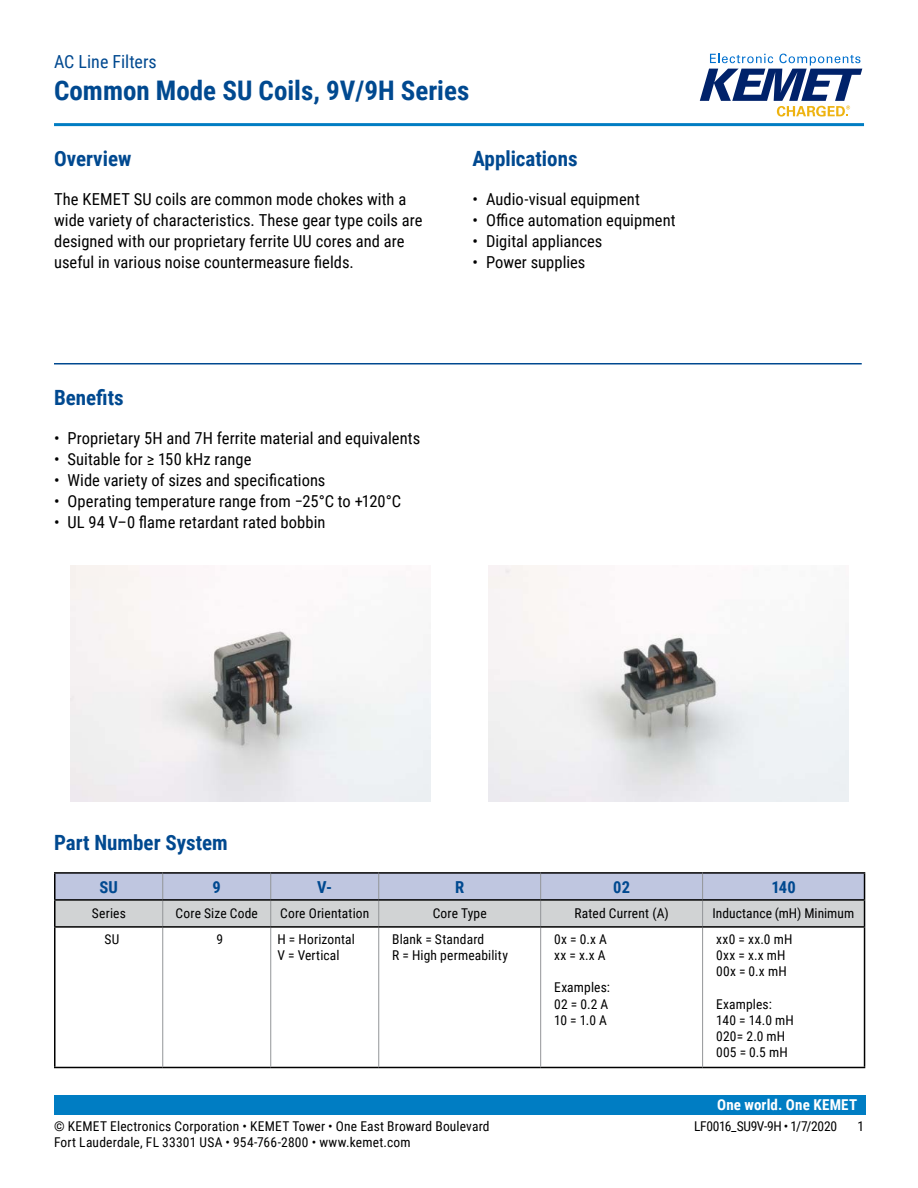
<style>
.page{position:relative;width:918px;height:1188px;background:#fff}
.page>*{position:absolute;margin:0;border:0;box-sizing:border-box;transform-origin:0 0}
.t1{font:700 27px "Roboto Condensed";color:#004990}
.t2{font:700 21px "Roboto Condensed";color:#004990}
.t3{font:18px "Roboto Condensed";color:#004990}
.t4{font:16.5px/21px "Roboto Condensed";letter-spacing:.005em;color:#000}
.t5{font:700 16.5px "Roboto Condensed";letter-spacing:.005em;color:#004990}
.t6{font:700 15px "Roboto Condensed";letter-spacing:.015em;color:#fff}
.t7{font:13.5px/16.2px "Roboto Condensed";letter-spacing:.015em;color:#000}
.t8{font:13.5px "Roboto Condensed";letter-spacing:-.025em;color:#000}
</style>
<div class="page">
<svg style="left:700px;top:54px;width:162px;height:63px"></svg>
<hr style="left:54px;top:123px;width:810px;height:3px;background:#007dc3">
<div style="left:54px;top:1095px;width:811px;height:20px;background:#007dc3"></div>
<hr style="left:54px;top:363px;width:808px;height:1px;background:#004990">
<hr style="left:54px;top:901px;width:2px;height:25px;background:#000">
<hr style="left:54px;top:928px;width:2px;height:139px;background:#000">
<hr style="left:864px;top:928px;width:1px;height:139px;background:#000">
<hr style="left:54px;top:1067px;width:109px;height:1px;background:#000">
<hr style="left:163px;top:1067px;width:108px;height:1px;background:#000">
<hr style="left:271px;top:1067px;width:108px;height:1px;background:#000">
<hr style="left:379px;top:1067px;width:162px;height:1px;background:#000">
<hr style="left:541px;top:1067px;width:162px;height:1px;background:#000">
<hr style="left:703px;top:1067px;width:162px;height:1px;background:#000">
<hr style="left:54px;top:872px;width:109px;height:2px;background:#000">
<hr style="left:54px;top:874px;width:2px;height:25px;background:#000">
<hr style="left:163px;top:872px;width:108px;height:2px;background:#000">
<hr style="left:271px;top:872px;width:108px;height:2px;background:#000">
<hr style="left:379px;top:872px;width:162px;height:2px;background:#000">
<hr style="left:541px;top:872px;width:162px;height:2px;background:#000">
<hr style="left:703px;top:872px;width:162px;height:2px;background:#000">
<hr style="left:162px;top:928px;width:1px;height:139px;background:#939598">
<hr style="left:270px;top:928px;width:1px;height:139px;background:#939598">
<hr style="left:378px;top:928px;width:1px;height:139px;background:#939598">
<hr style="left:540px;top:928px;width:1px;height:139px;background:#939598">
<hr style="left:702px;top:928px;width:1px;height:139px;background:#939598">
<svg style="left:55px;top:873px;width:810px;height:53px;background:#c4c8d5"></svg>
<hr style="left:54px;top:926px;width:109px;height:2px;background:#000">
<hr style="left:163px;top:926px;width:108px;height:2px;background:#000">
<hr style="left:271px;top:926px;width:108px;height:2px;background:#000">
<hr style="left:379px;top:926px;width:162px;height:2px;background:#000">
<hr style="left:541px;top:926px;width:162px;height:2px;background:#000">
<hr style="left:703px;top:926px;width:162px;height:2px;background:#000">
<hr style="left:54px;top:899px;width:109px;height:2px;background:#000">
<hr style="left:163px;top:899px;width:108px;height:2px;background:#000">
<hr style="left:271px;top:899px;width:108px;height:2px;background:#000">
<hr style="left:379px;top:899px;width:162px;height:2px;background:#000">
<hr style="left:541px;top:899px;width:162px;height:2px;background:#000">
<hr style="left:703px;top:899px;width:162px;height:2px;background:#000">
<img style="left:70px;top:566px;width:360px;height:235px">
<img style="left:489px;top:566px;width:360px;height:235px">
<p class="t3" style="left:54px;top:48px;width:104px">AC Line Filters</p>
<h1 class="t1" style="left:54px;top:71px;width:417px">Common Mode SU Coils, 9V/9H Series</h1>
<p class="t2" style="left:54px;top:144px;width:79px">Overview</p>
<p class="t4" style="left:54px;top:188px;width:370px">The KEMET SU coils are common mode chokes with a wide variety of characteristics. These gear type coils are designed with our proprietary ferrite UU cores and are useful in various noise countermeasure fields.</p>
<p class="t2" style="left:54px;top:383px;width:71px">Benefits</p>
<p class="t4" style="left:54px;top:427px;width:368px">• Proprietary 5H and 7H ferrite material and equivalents</p>
<p class="t4" style="left:54px;top:448px;width:199px">• Suitable for ≥ 150 kHz range</p>
<p class="t4" style="left:54px;top:469px;width:273px">• Wide variety of sizes and specifications</p>
<p class="t4" style="left:54px;top:490px;width:349px">• Operating temperature range from −25°C to +120°C</p>
<p class="t4" style="left:54px;top:511px;width:273px">• UL 94 V–0 flame retardant rated bobbin</p>
<p class="t2" style="left:473px;top:144px;width:107px">Applications</p>
<p class="t4" style="left:473px;top:188px;width:169px">• Audio-visual equipment</p>
<p class="t4" style="left:473px;top:210px;width:205px">• Office automation equipment</p>
<p class="t4" style="left:473px;top:231px;width:131px">• Digital appliances</p>
<p class="t4" style="left:473px;top:252px;width:114px">• Power supplies</p>
<p class="t2" style="left:54px;top:828px;width:175px">Part Number System</p>
<p class="t5" style="left:100px;top:875px;width:20px">SU</p>
<p class="t5" style="left:213px;top:875px;width:10px">9</p>
<p class="t5" style="left:317px;top:875px;width:16px">V-</p>
<p class="t5" style="left:455px;top:875px;width:11px">R</p>
<p class="t5" style="left:613px;top:875px;width:18px">02</p>
<p class="t5" style="left:771px;top:875px;width:26px">140</p>
<p class="t7" style="left:92px;top:905px;width:35px">Series</p>
<p class="t7" style="left:176px;top:905px;width:84px">Core Size Code</p>
<p class="t7" style="left:280px;top:905px;width:91px">Core Orientation</p>
<p class="t7" style="left:433px;top:905px;width:56px">Core Type</p>
<p class="t7" style="left:574px;top:905px;width:96px">Rated Current (A)</p>
<p class="t7" style="left:713px;top:905px;width:143px">Inductance (mH) Minimum</p>
<p class="t7" style="left:104px;top:930px;width:16px">SU</p>
<p class="t7" style="left:217px;top:930px;width:8px">9</p>
<p class="t7" style="left:277px;top:930px;width:79px">H = Horizontal<br>V = Vertical</p>
<p class="t7" style="left:392px;top:930px;width:117px">Blank = Standard<br>R = High permeability</p>
<p class="t7" style="left:554px;top:930px;width:54px">0x = 0.x A xx = x.x A</p>
<p class="t7" style="left:554px;top:979px;width:57px">Examples:<br>02 = 0.2 A<br>10 = 1.0 A</p>
<p class="t7" style="left:716px;top:930px;width:78px">xx0 = xx.0 mH<br>0xx = x.x mH<br>00x = 0.x mH</p>
<p class="t7" style="left:716px;top:995px;width:79px">Examples:<br>140 = 14.0 mH<br>020= 2.0 mH<br>005 = 0.5 mH</p>
<p class="t6" style="left:717px;top:1094px;width:142px">One world. One KEMET</p>
<p class="t7" style="left:54px;top:1117px;width:437px">© KEMET Electronics Corporation • KEMET Tower • One East Broward Boulevard</p>
<p class="t8" style="left:694px;top:1116px;width:144px">LF0016_SU9V-9H • 1/7/2020</p>
<p class="t7" style="left:857px;top:1117px;width:8px">1</p>
<p class="t7" style="left:54px;top:1133px;width:358px">Fort Lauderdale, FL 33301 USA • 954-766-2800 • www.kemet.com</p>
</div>
